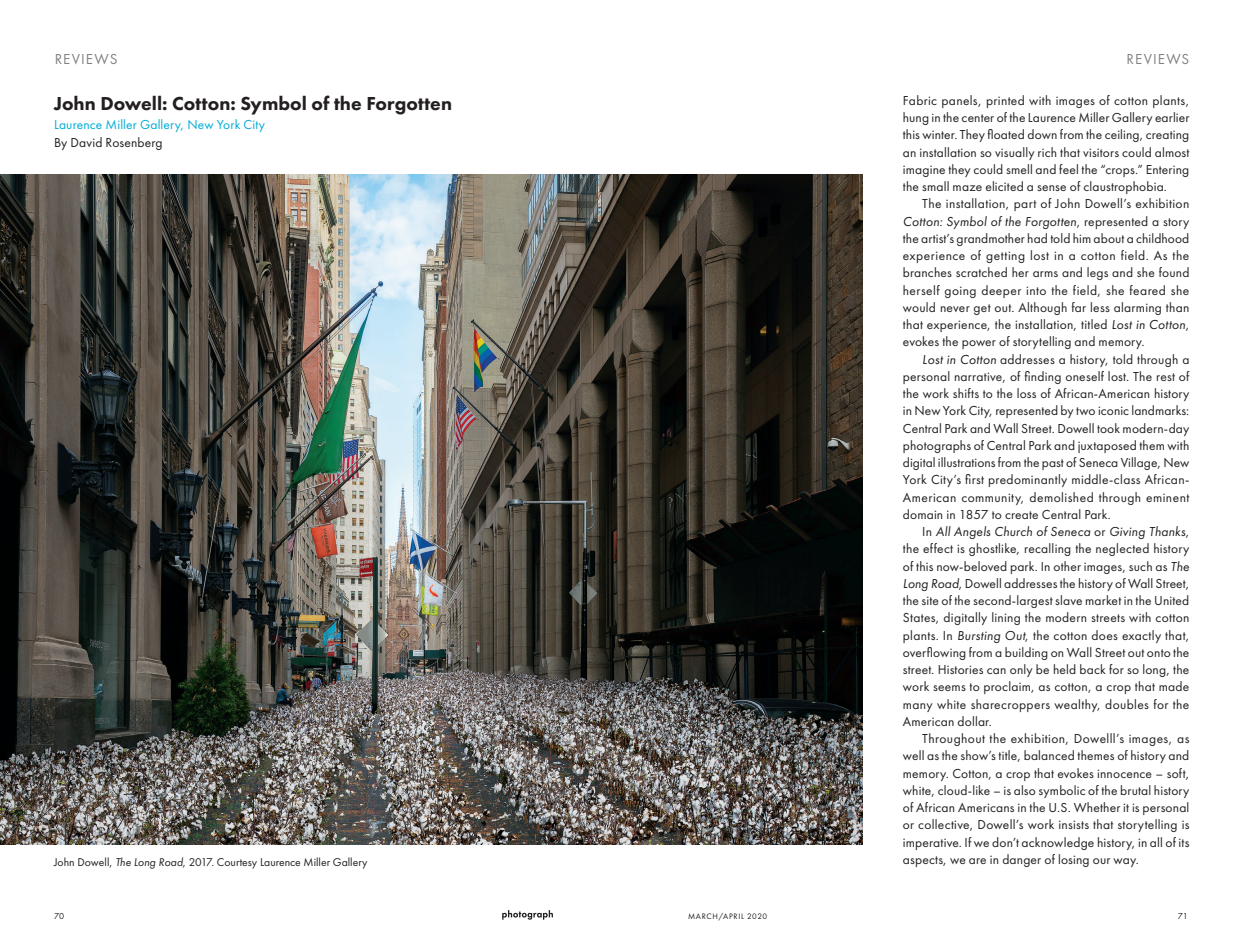
<style>
.page{position:relative;width:1242px;height:945px;background:#fff}
.page>*{position:absolute;margin:0;border:0;box-sizing:border-box;transform-origin:0 0}
.t1{font:800 19.5px "Futura PT";color:#231f20}
.t2{font:15px "Futura PT";letter-spacing:.07em;color:#808285}
.NEW_BODY_STYLE{font:13.5px/17.2px "Futura PT";letter-spacing:.015em;color:#231f20;text-align:justify}
.t3{font:13.5px "Futura PT";letter-spacing:.01em;color:#00acd5}
.NEW_BODY_STYLE-2{font:11.7px "Futura PT";color:#231f20}
.t4{font:9px "Futura PT";color:#231f20}
.t5{font:8.25px "Futura PT";letter-spacing:.085em;color:#231f20}
.s1{font-style:italic}
</style>
<div class="page">
<svg style="left:502px;top:910px;width:51px;height:10px"></svg>
<img style="left:0;top:174px;width:863px;height:671px">
<p class="t2" style="left:55px;top:50px;width:64px">REVIEWS</p>
<p class="t2" style="left:1127px;top:50px;width:64px">REVIEWS</p>
<p class="t1" style="left:54px;top:91px;width:400px">John Dowell: Cotton: Symbol of the Forgotten</p>
<p class="t3" style="left:54px;top:117px;width:213px">Laurence Miller Gallery, New York City</p>
<p class="NEW_BODY_STYLE" style="left:54px;top:134px;width:110px">By David Rosenberg</p>
<p class="NEW_BODY_STYLE-2" style="left:54px;top:855px;width:315px">John Dowell, <span class="s1">The Long Road</span>, 2017. Courtesy Laurence Miller Gallery</p>
<p class="NEW_BODY_STYLE" style="left:903px;top:92px;width:288px">Fabric panels, printed with images of cotton plants, hung in the center of the Laurence Miller Gallery earlier this winter. They floated down from the ceiling, creating an installation so visually rich that visitors could almost imagine they could smell and feel the “crops.” Entering the small maze elicited a sense of claustrophobia.</p>
<p class="NEW_BODY_STYLE" style="left:903px;top:195px;width:288px;text-indent:19px">The installation, part of John Dowell’s exhibition <span class="s1">Cotton: Symbol of the Forgotten</span>, represented a story the artist’s grandmother had told him about a childhood experience of getting lost in a cotton field. As the branches scratched her arms and legs and she found herself going deeper into the field, she feared she would never get out. Although far less alarming than that experience, the installation, titled <span class="s1">Lost in Cotton</span>, evokes the power of storytelling and memory.</p>
<p class="NEW_BODY_STYLE" style="left:903px;top:350px;width:288px;text-indent:19px"><span class="s1">Lost in Cotton</span> addresses a history, told through a personal narrative, of finding oneself lost. The rest of the work shifts to the loss of African-American history in New York City, represented by two iconic landmarks:<br>Central Park and Wall Street. Dowell took modern-day photographs of Central Park and juxtaposed them with digital illustrations from the past of Seneca Village, New York City’s first predominantly middle-class African-American community, demolished through eminent domain in 1857 to create Central Park.</p>
<p class="NEW_BODY_STYLE" style="left:903px;top:523px;width:288px;text-indent:19px">In <span class="s1">All Angels Church of Seneca</span> or <span class="s1">Giving Thanks</span>, the effect is ghostlike, recalling the neglected history of this now-beloved park. In other images, such as <span class="s1">The Long Road</span>, Dowell addresses the history of Wall Street, the site of the second-largest slave market in the United States, digitally lining the modern streets with cotton plants. In <span class="s1">Bursting Out</span>, the cotton does exactly that, overflowing from a building on Wall Street out onto the street. Histories can only be held back for so long, the work seems to proclaim, as cotton, a crop that made many white sharecroppers wealthy, doubles for the American dollar.</p>
<p class="NEW_BODY_STYLE" style="left:903px;top:730px;width:288px;text-indent:19px">Throughout the exhibition, Dowelll’s images, as well as the show’s title, balanced themes of history and memory. Cotton, a crop that evokes innocence – soft, white, cloud-like – is also symbolic of the brutal history of African Americans in the U.S. Whether it is personal or collective, Dowell’s work insists that storytelling is imperative. If we don’t acknowledge history, in all of its aspects, we are in danger of losing our way.</p>
<p class="t4" style="left:54px;top:910px;width:12px">70</p>
<p class="t5" style="left:688px;top:911px;width:81px">MARCH/APRIL 2020</p>
<p class="t4" style="left:1178px;top:910px;width:12px">71</p>
</div>
